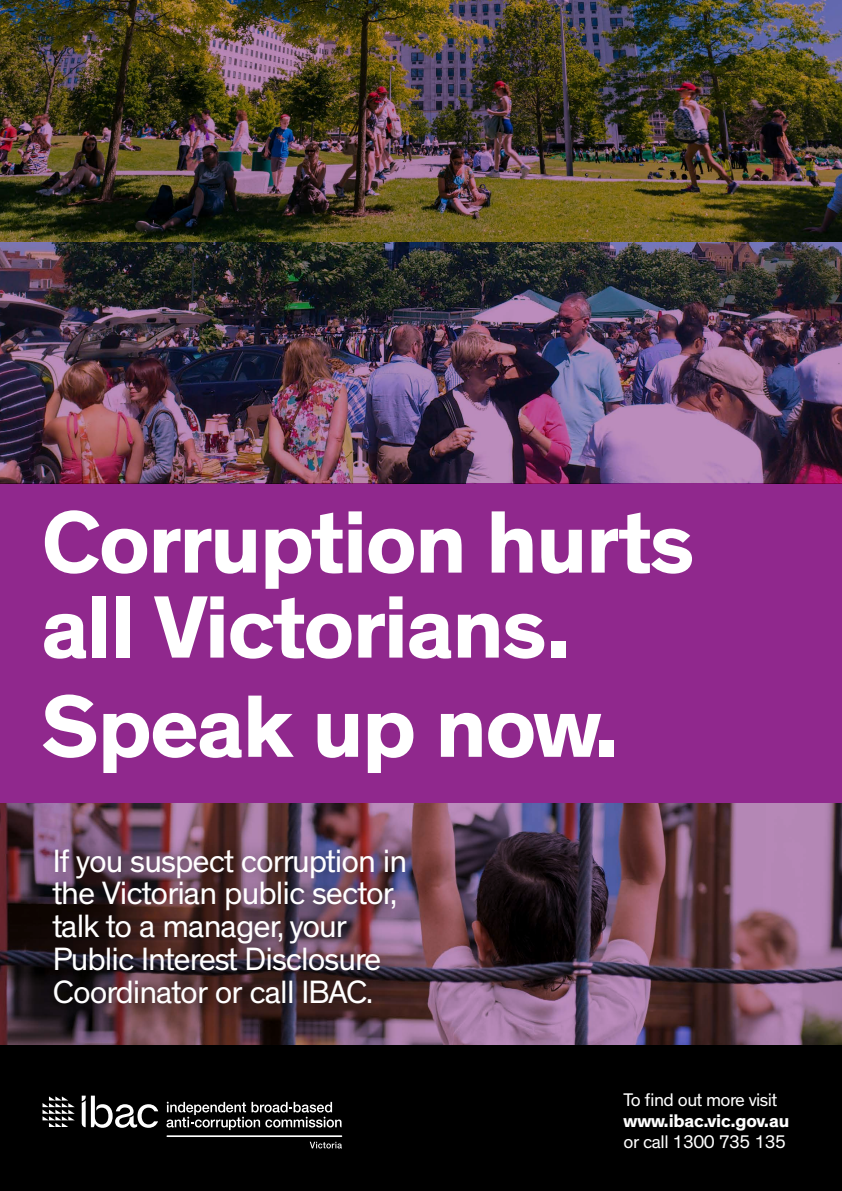
<style>
.page{position:relative;width:842px;height:1191px;background:#000}
.page>*{position:absolute;margin:0;border:0;box-sizing:border-box;transform-origin:0 0}
.t1{font:700 90px/85px "Theinhardt";letter-spacing:-.02em;color:#fff}
.t2{font:32.9px/32.9px "Theinhardt";letter-spacing:-.03em;color:#fff}
.t3{font:18.6px "Theinhardt";letter-spacing:-.03em;color:#fff}
.t4{font:700 18.6px "Theinhardt";letter-spacing:-.01em;color:#fff}
</style>
<div class="page">
<div style="left:0;top:483px;width:842px;height:320px;background:#90288d"></div>
<img style="left:0;top:242px;width:842px;height:241px">
<img style="left:0;top:0;width:842px;height:242px">
<img style="left:0;top:803px;width:842px;height:242px">
<svg style="left:166px;top:1101px;width:175px;height:29px"></svg>
<svg style="left:82px;top:1095px;width:76px;height:32px"></svg>
<svg style="left:43px;top:1096px;width:32px;height:31px"></svg>
<svg style="left:310px;top:1141px;width:32px;height:7px"></svg>
<hr style="left:166px;top:1135px;width:176px;height:2px;background:#fff">
<div style="left:38px;top:833px;width:387px;height:190px;background:#000;opacity:.75"></div>
<h1 class="t1" style="left:41px;top:502px;width:655px">Corruption hurts all Victorians.</h1>
<h1 class="t1" style="left:41px;top:686px;width:579px">Speak up now.</h1>
<p class="t2" style="left:53px;top:845px;width:356px">If you suspect corruption in the Victorian public sector, talk to a manager, your<br>Public Interest Disclosure<br>Coordinator or call IBAC.</p>
<p class="t3" style="left:624px;top:1088px;width:155px">To find out more visit</p>
<p class="t4" style="left:624px;top:1109px;width:167px">www.ibac.vic.gov.au</p>
<p class="t3" style="left:624px;top:1131px;width:164px">or call 1300 735 135</p>
</div>
